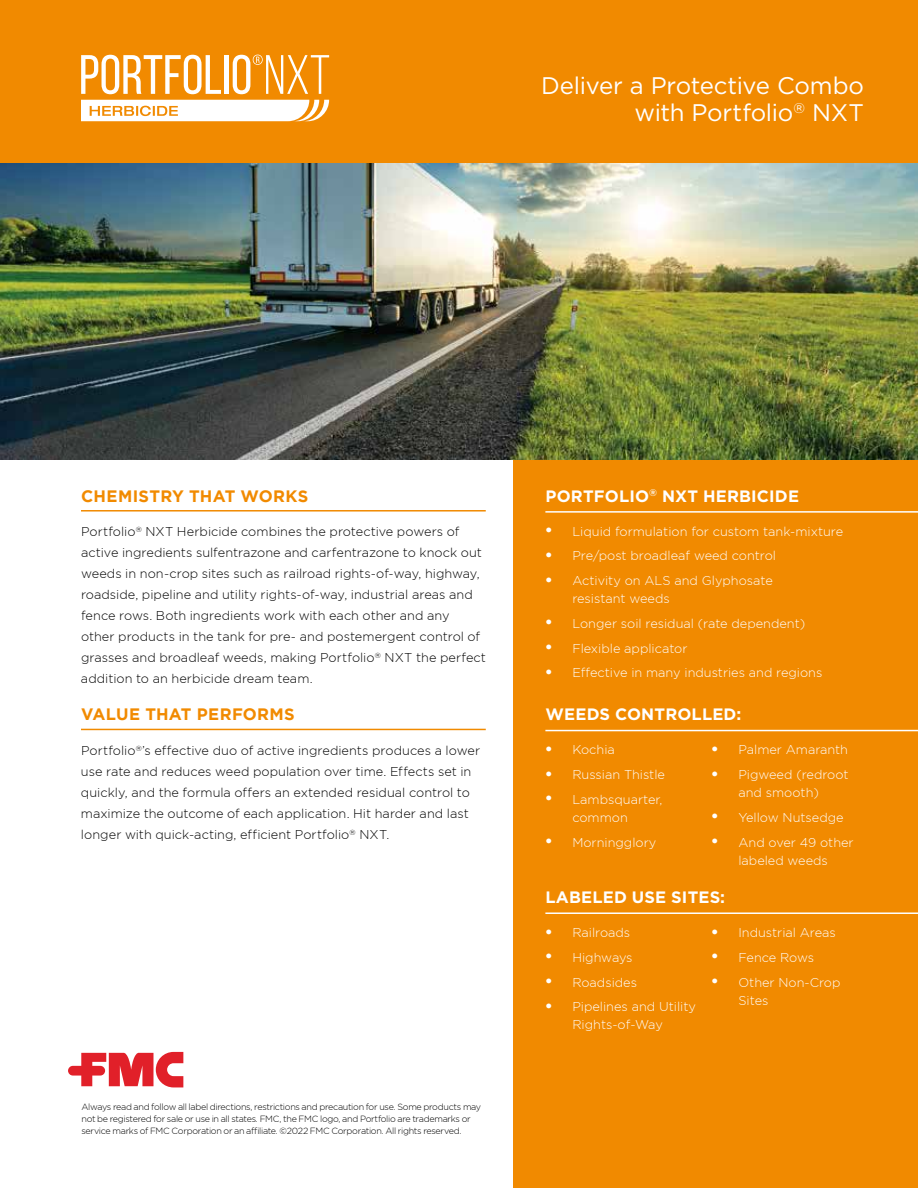
<style>
.page{position:relative;width:918px;height:1188px;background:#fff}
.page>*{position:absolute;margin:0;border:0;box-sizing:border-box;transform-origin:0 0}
.t1{font:24px/27px "Gotham Pro";letter-spacing:-.01em;color:#fff;text-align:right}
.t2{font:700 16.5px "Gotham Pro";letter-spacing:.01em;color:#fff}
.t3{font:700 16.5px "Gotham";letter-spacing:.015em;color:#f18a00}
.t4{font:300 12.75px/21px "Gotham Pro";color:#000}
.t5{font:300 12.75px/18px "Gotham Pro";color:#fff;text-align:center}
.t6{font:300 9px/12px "Gotham Pro";letter-spacing:-.035em;color:#000}
.s1{font-family:"Myriad Pro";font-size:27px}
</style>
<div class="page">
<img style="left:0;top:163px;width:918px;height:297px">
<div style="left:513px;top:460px;width:405px;height:728px;background:#f18a00"></div>
<div style="left:0;top:0;width:918px;height:163px;background:#f18a00"></div>
<svg style="left:81px;top:55px;width:140px;height:39px"></svg>
<div style="left:224px;top:55px;width:5px;height:39px;background:#fff"></div>
<svg style="left:233px;top:55px;width:96px;height:39px"></svg>
<svg style="left:81px;top:100px;width:248px;height:21px;background:#fdeedc"></svg>
<svg style="left:68px;top:1052px;width:115px;height:35px"></svg>
<hr style="left:81px;top:510px;width:405px;height:2px;background:#f18a00">
<hr style="left:81px;top:729px;width:405px;height:1px;background:#f18a00">
<hr style="left:545px;top:511px;width:373px;height:2px;background:#fff">
<hr style="left:545px;top:730px;width:373px;height:1px;background:#fff">
<hr style="left:545px;top:912px;width:373px;height:2px;background:#fff">
<h1 class="t1" style="left:541px;top:72px;width:324px">Deliver a Protective Combo with Portfolio<sup>®</sup> NXT</h1>
<p class="t3" style="left:81px;top:486px;width:229px">CHEMISTRY THAT WORKS</p>
<p class="t4" style="left:81px;top:521px;width:407px">Portfolio<sup>®</sup> NXT Herbicide combines the protective powers of active ingredients sulfentrazone and carfentrazone to knock out weeds in non-crop sites such as railroad rights-of-way, highway, roadside, pipeline and utility rights-of-way, industrial areas and fence rows. Both ingredients work with each other and any other products in the tank for pre- and postemergent control of grasses and broadleaf weeds, making Portfolio<sup>®</sup> NXT the perfect addition to an herbicide dream team.</p>
<p class="t3" style="left:81px;top:705px;width:215px">VALUE THAT PERFORMS</p>
<p class="t4" style="left:81px;top:740px;width:401px">Portfolio<sup>®</sup>’s effective duo of active ingredients produces a lower use rate and reduces weed population over time. Effects set in quickly, and the formula offers an extended residual control to maximize the outcome of each application. Hit harder and last longer with quick-acting, efficient Portfolio<sup>®</sup> NXT.</p>
<p class="t6" style="left:81px;top:1101px;width:401px">Always read and follow all label directions, restrictions and precaution for use. Some products may not be registered for sale or use in all states. FMC, the FMC logo, and Portfolio are trademarks or service marks of FMC Corporation or an affiliate. ©2022 FMC Corporation. All rights reserved.</p>
<p class="t2" style="left:546px;top:486px;width:255px">PORTFOLIO<sup>®</sup> NXT HERBICIDE</p>
<p class="t5" style="left:545px;top:522px;width:299px"><span class="s1">•</span> Liquid formulation for custom tank-mixture</p>
<p class="t5" style="left:545px;top:547px;width:232px"><span class="s1">•</span> Pre/post broadleaf weed control</p>
<p class="t5" style="left:572px;top:572px;width:202px;text-align:left;text-indent:-27px"><span class="s1">•</span> Activity on ALS and Glyphosate resistant weeds</p>
<p class="t5" style="left:545px;top:614px;width:261px"><span class="s1">•</span> Longer soil residual (rate dependent)</p>
<p class="t5" style="left:545px;top:639px;width:144px"><span class="s1">•</span> Flexible applicator</p>
<p class="t5" style="left:545px;top:664px;width:278px"><span class="s1">•</span> Effective in many industries and regions</p>
<p class="t2" style="left:546px;top:705px;width:197px">WEEDS CONTROLLED:</p>
<p class="t5" style="left:545px;top:741px;width:71px"><span class="s1">•</span> Kochia</p>
<p class="t5" style="left:545px;top:765px;width:121px"><span class="s1">•</span> Russian Thistle</p>
<p class="t5" style="left:545px;top:790px;width:118px"><span class="s1">•</span> Lambsquarter, common</p>
<p class="t5" style="left:545px;top:833px;width:112px"><span class="s1">•</span> Morningglory</p>
<p class="t5" style="left:711px;top:741px;width:138px"><span class="s1">•</span> Palmer Amaranth</p>
<p class="t5" style="left:711px;top:765px;width:139px"><span class="s1">•</span> Pigweed (redroot and smooth)</p>
<p class="t5" style="left:711px;top:808px;width:134px"><span class="s1">•</span> Yellow Nutsedge</p>
<p class="t5" style="left:711px;top:833px;width:144px"><span class="s1">•</span> And over 49 other labeled weeds</p>
<p class="t2" style="left:546px;top:888px;width:181px">LABELED USE SITES:</p>
<p class="t5" style="left:545px;top:923px;width:86px"><span class="s1">•</span> Railroads</p>
<p class="t5" style="left:545px;top:948px;width:89px"><span class="s1">•</span> Highways</p>
<p class="t5" style="left:545px;top:973px;width:93px"><span class="s1">•</span> Roadsides</p>
<p class="t5" style="left:545px;top:998px;width:152px"><span class="s1">•</span> Pipelines and Utility<br>Rights-of-Way</p>
<p class="t5" style="left:711px;top:923px;width:126px"><span class="s1">•</span> Industrial Areas</p>
<p class="t5" style="left:711px;top:948px;width:104px"><span class="s1">•</span> Fence Rows</p>
<p class="t5" style="left:738px;top:973px;width:104px;text-align:left;text-indent:-27px"><span class="s1">•</span> Other Non-Crop<br>Sites</p>
</div>
